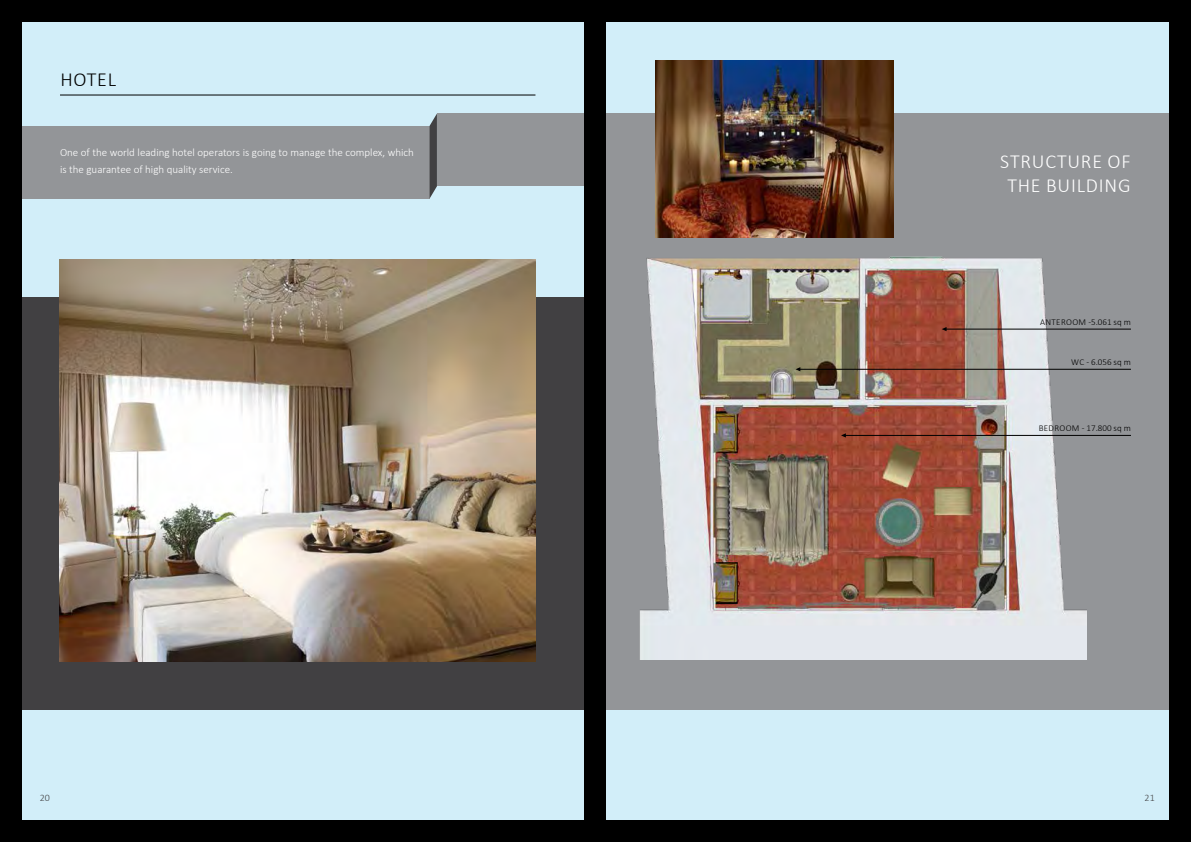
<style>
.page{position:relative;width:1191px;height:842px;background:#d2eef9}
.page>*{position:absolute;margin:0;border:0;box-sizing:border-box;transform-origin:0 0}
.t1{font:300 20px/24px "Calibri";letter-spacing:.04em;color:#fff;text-align:center}
.t2{font:300 20px "Calibri";letter-spacing:.04em;color:#000}
.t3{font:300 11px/17px "Calibri";color:#fff}
.t4{font:300 10px "Calibri";color:#414042}
.t5{font:300 9px "Calibri";letter-spacing:.03em;color:#000}
</style>
<div class="page">
<hr style="left:60px;top:95px;width:475px;height:1px;background:#000">
<div style="left:0;top:126px;width:429px;height:73px;background:#939598"></div>
<div style="left:437px;top:114px;width:158px;height:72px;background:#939598"></div>
<svg style="left:429px;top:114px;width:8px;height:85px"></svg>
<div style="left:0;top:298px;width:596px;height:412px;background:#414042"></div>
<img style="left:60px;top:259px;width:475px;height:403px">
<div style="left:595px;top:114px;width:596px;height:596px;background:#939598"></div>
<img style="left:639px;top:257px;width:447px;height:402px">
<img style="left:655px;top:60px;width:238px;height:177px">
<hr style="left:945px;top:329px;width:186px;height:1px;background:#000">
<svg style="left:941px;top:327px;width:5px;height:4px"></svg>
<hr style="left:798px;top:369px;width:333px;height:1px;background:#000">
<svg style="left:795px;top:367px;width:5px;height:4px"></svg>
<hr style="left:844px;top:435px;width:287px;height:1px;background:#000">
<svg style="left:841px;top:433px;width:5px;height:4px"></svg>
<div style="left:585px;top:0;width:21px;height:842px;background:#000"></div>
<div style="left:0;top:0;width:21px;height:842px;background:#000"></div>
<div style="left:1169px;top:0;width:22px;height:842px;background:#000"></div>
<div style="left:0;top:0;width:1191px;height:21px;background:#000"></div>
<div style="left:0;top:821px;width:1191px;height:21px;background:#000"></div>
<h1 class="t2" style="left:60px;top:67px;width:57px">HOTEL</h1>
<p class="t3" style="left:60px;top:144px;width:355px">One of the world leading hotel operators is going to manage the complex, which is the guarantee of high quality service.</p>
<h1 class="t1" style="left:1000px;top:149px;width:132px">STRUCTURE OF<br>THE BUILDING</h1>
<p class="t5" style="left:1040px;top:316px;width:92px">ANTEROOM -5.061 sq m</p>
<p class="t5" style="left:1071px;top:356px;width:61px">WC - 6.056 sq m</p>
<p class="t5" style="left:1038px;top:423px;width:94px">BEDROOM - 17.800 sq m</p>
<p class="t4" style="left:40px;top:792px;width:12px">20</p>
<p class="t4" style="left:1144px;top:792px;width:12px">21</p>
</div>
